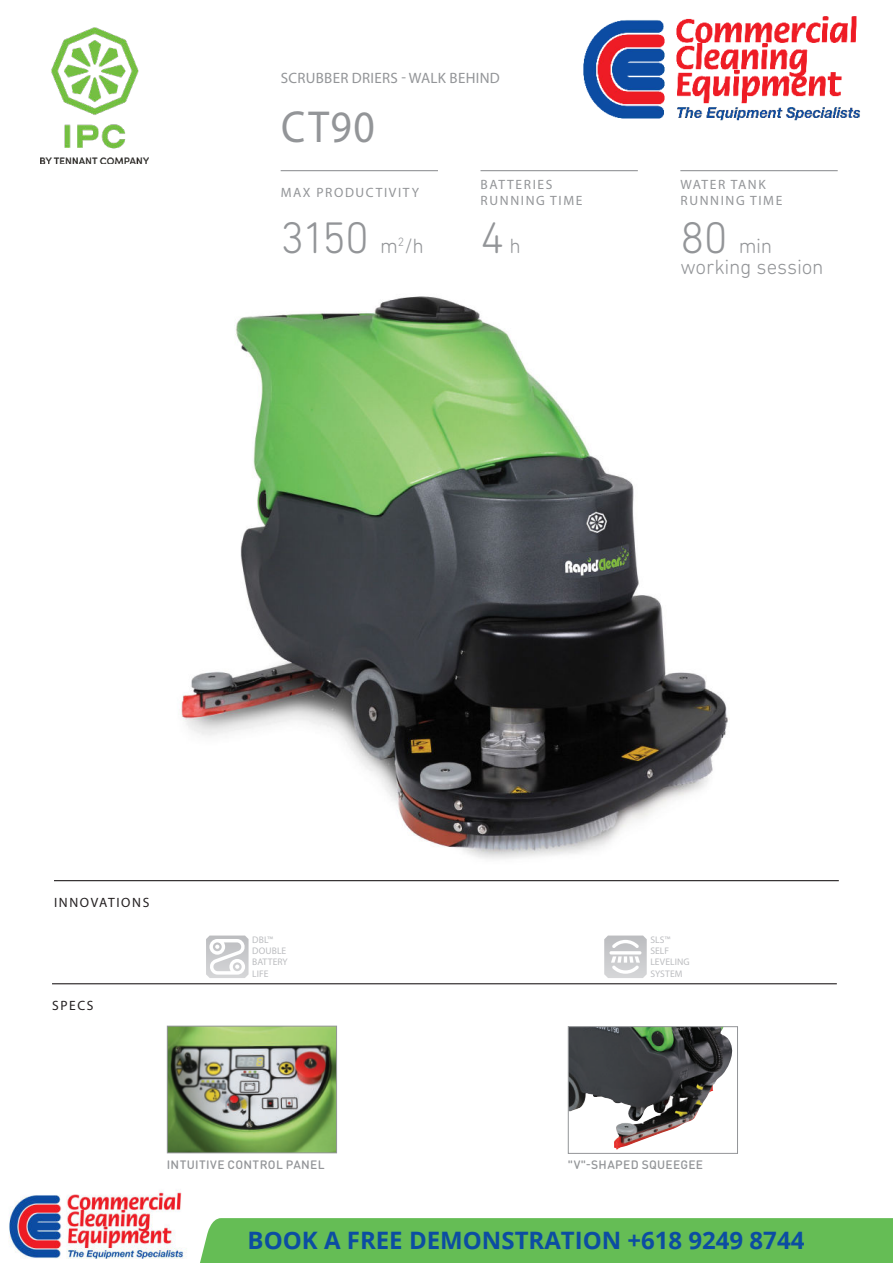
<style>
.page{position:relative;width:893px;height:1263px;background:#fff}
.page>*{position:absolute;margin:0;border:0;box-sizing:border-box;transform-origin:0 0}
.t1{font:300 45px "DIN Next Rounded LT Pro";color:#939598}
.t2{font:45px "Myriad Pro";color:#939598;scale:.93 1}
.t3{font:700 24px "Open Sans";color:#0c4da2}
.t4{font:300 21px/21px "DIN Next Rounded LT Pro";letter-spacing:-.01em;color:#939598}
.t5{font:15px "Myriad Pro";letter-spacing:.02em;color:#939598}
.t6{font:13.5px/16.2px "Myriad Pro";letter-spacing:.12em;color:#939598}
.t7{font:13.5px "Myriad Pro";letter-spacing:.12em;color:#231f20}
.t8{font:500 12px "DIN Round Pro";letter-spacing:.025em;color:#939598}
.t9{font:9.6px/11.2px "Myriad Pro";letter-spacing:.01em;color:#bcbdc0}
.s1{font-size:21px}
.s2{font-size:45px}
</style>
<div class="page">
<img style="left:40px;top:27px;width:108px;height:136px">
<hr style="left:281px;top:170px;width:157px;height:1px;background:#939598">
<hr style="left:480px;top:170px;width:158px;height:1px;background:#939598">
<hr style="left:680px;top:170px;width:158px;height:1px;background:#939598">
<hr style="left:54px;top:880px;width:785px;height:1px;background:#231f20">
<hr style="left:52px;top:983px;width:785px;height:1px;background:#231f20">
<img style="left:181px;top:296px;width:547px;height:563px">
<img style="left:570px;top:1028px;width:163px;height:121px">
<div style="left:568px;top:1026px;width:170px;height:128px;border:1px solid #939598"></div>
<img style="left:169px;top:1028px;width:166px;height:123px">
<div style="left:167px;top:1026px;width:170px;height:127px;border:1px solid #939598"></div>
<svg style="left:206px;top:935px;width:43px;height:43px"></svg>
<svg style="left:604px;top:935px;width:43px;height:43px"></svg>
<img style="left:583px;top:16px;width:278px;height:105px">
<img style="left:9px;top:1190px;width:176px;height:69px">
<div style="left:200px;top:1218px;width:693px;height:45px;background:#65bd55"></div>
<p class="t5" style="left:281px;top:72px;width:221px">SCRUBBER DRIERS - WALK BEHIND</p>
<h1 class="t2" style="left:281px;top:110px;width:102px">CT90</h1>
<p class="t6" style="left:281px;top:186px;width:140px">MAX PRODUCTIVITY</p>
<p class="t6" style="left:481px;top:178px;width:103px">BATTERIES<br>RUNNING TIME</p>
<p class="t6" style="left:680px;top:178px;width:103px">WATER TANK<br>RUNNING TIME</p>
<h1 class="t1" style="left:281px;top:222px;width:145px">3150 <span class="s1">m</span><sup>2</sup><span class="s1">/h</span></h1>
<h1 class="t1" style="left:480px;top:222px;width:42px">4 <span class="s1">h</span></h1>
<h3 class="t4" style="left:680px;top:237px;width:145px"><span class="s2">80</span> min working session</h3>
<p class="t7" style="left:54px;top:898px;width:97px">INNOVATIONS</p>
<p class="t7" style="left:52px;top:1001px;width:43px">SPECS</p>
<p class="t9" style="left:252px;top:935px;width:37px">DBL™<br>DOUBLE<br>BATTERY<br>LIFE</p>
<p class="t9" style="left:650px;top:935px;width:41px">SLS™<br>SELF<br>LEVELING<br>SYSTEM</p>
<p class="t8" style="left:167px;top:1159px;width:159px">INTUITIVE CONTROL PANEL</p>
<p class="t8" style="left:568px;top:1159px;width:137px">"V"-SHAPED SQUEEGEE</p>
<h2 class="t3" style="left:248px;top:1223px;width:558px">BOOK A FREE DEMONSTRATION +618 9249 8744</h2>
</div>
